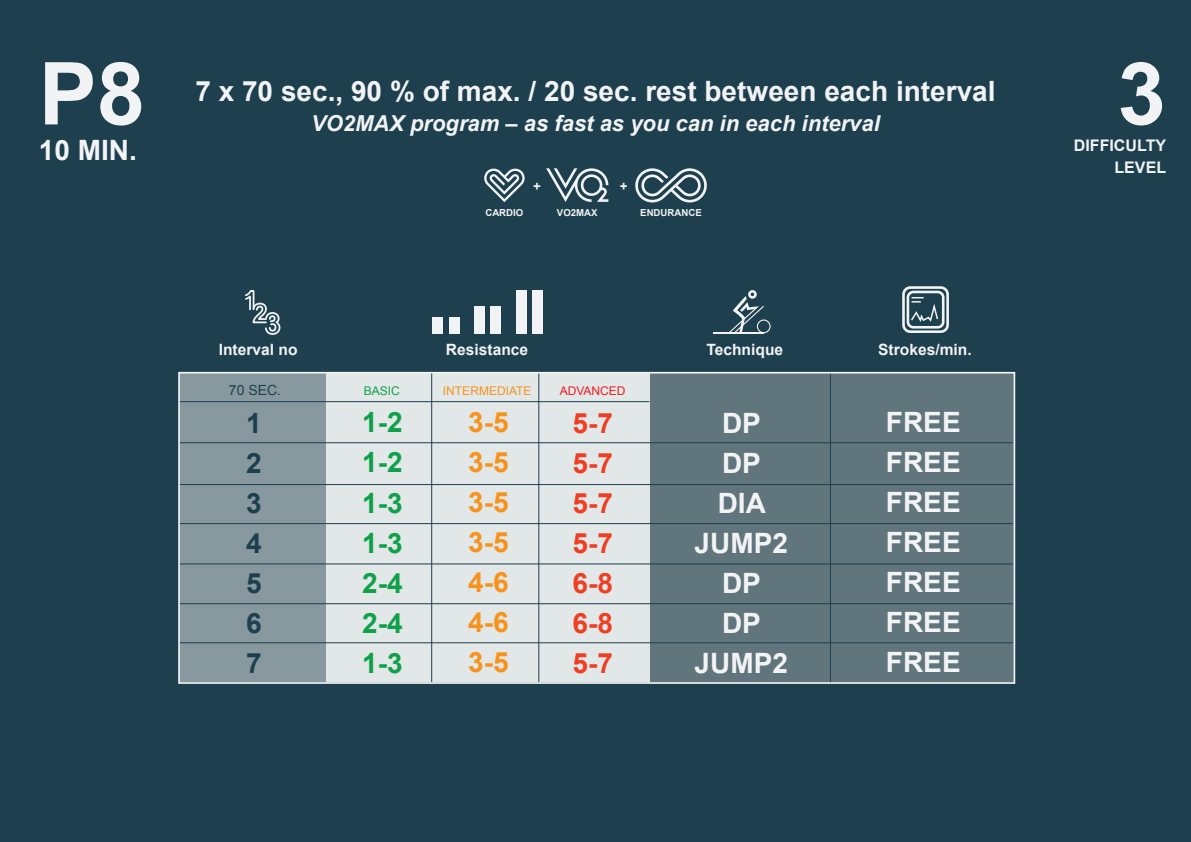
<style>
.page{position:relative;width:1191px;height:842px;background:#1d3f4e}
.page>*{position:absolute;margin:0;border:0;box-sizing:border-box;transform-origin:0 0}
.t1{font:700 87px "Arial";color:#f2f3f4}
.t2{font:700 28px/40px "Arial";color:#f2f3f4;text-align:center}
.t3{font:700 28px/40px "Arial";color:#f7931d;text-align:justify}
.t4{font:700 28px/40px "Arial";color:#0fa14a;text-align:justify}
.t5{font:700 28px/40px "Arial";color:#ef3e22;text-align:justify}
.t6{font:700 28px/40px "Arial";color:#1d3f4e;text-align:justify}
.t7{font:italic 700 22px "Arial";color:#f2f3f4}
.t8{font:700 16px/22px "Arial";color:#f2f3f4;text-align:right}
.t9{font:700 15.6px "Arial";color:#f2f3f4}
.t10{font:14px "Arial";color:#1d3f4e}
.t11{font:700 13.4px "Arial";color:#f2f3f4}
.t12{font:12px "Arial";color:#f7931d}
.t13{font:12px "Arial";color:#ee1d23}
.t14{font:12px "Arial";color:#0fa14a}
.t15{font:700 9.6px "Arial";color:#f2f3f4}
</style>
<div class="page">
<div style="left:180px;top:373px;width:147px;height:310px;background:#87999f"></div>
<div style="left:649px;top:373px;width:181px;height:310px;background:#61757c"></div>
<div style="left:326px;top:373px;width:323px;height:310px;background:#e2e7e7"></div>
<div style="left:830px;top:373px;width:184px;height:310px;background:#61757c"></div>
<hr style="left:176px;top:442px;width:837px;height:1px;background:#1d3f4e">
<hr style="left:176px;top:484px;width:837px;height:1px;background:#1d3f4e">
<hr style="left:176px;top:523px;width:837px;height:1px;background:#1d3f4e">
<hr style="left:176px;top:563px;width:837px;height:1px;background:#1d3f4e">
<hr style="left:176px;top:603px;width:837px;height:1px;background:#1d3f4e">
<hr style="left:176px;top:642px;width:837px;height:1px;background:#1d3f4e">
<hr style="left:431px;top:364px;width:1px;height:448px;background:#1d3f4e">
<hr style="left:538px;top:364px;width:1px;height:448px;background:#1d3f4e">
<hr style="left:178px;top:401px;width:471px;height:1px;background:#1d3f4e">
<hr style="left:830px;top:364px;width:1px;height:448px;background:#1d3f4e">
<div style="left:178px;top:372px;width:837px;height:312px;border:2px solid #f2f3f4"></div>
<svg style="left:484px;top:168px;width:40px;height:34px"></svg>
<svg style="left:546px;top:168px;width:62px;height:34px"></svg>
<svg style="left:635px;top:168px;width:72px;height:34px"></svg>
<svg style="left:245px;top:290px;width:36px;height:45px"></svg>
<div style="left:516px;top:290px;width:10px;height:44px;background:#f2f3f4"></div>
<div style="left:532px;top:290px;width:11px;height:44px;background:#f2f3f4"></div>
<div style="left:474px;top:306px;width:11px;height:28px;background:#f2f3f4"></div>
<div style="left:490px;top:306px;width:11px;height:28px;background:#f2f3f4"></div>
<div style="left:433px;top:318px;width:10px;height:16px;background:#f2f3f4"></div>
<div style="left:449px;top:318px;width:10px;height:16px;background:#f2f3f4"></div>
<svg style="left:902px;top:286px;width:47px;height:47px"></svg>
<hr style="left:713px;top:332px;width:50px;height:1px;background:#f2f3f4">
<svg style="left:729px;top:290px;width:41px;height:43px"></svg>
<h1 class="t1" style="left:39px;top:36px;width:108px">P8</h1>
<p class="t2" style="left:39px;top:131px;width:100px">10 MIN.</p>
<p class="t2" style="left:195px;top:72px;width:801px">7 x 70 sec., 90 % of max. / 20 sec. rest between each interval</p>
<p class="t7" style="left:311px;top:109px;width:570px">VO2MAX program – as fast as you can in each interval</p>
<p class="t11" style="left:533px;top:177px;width:9px">+</p>
<p class="t11" style="left:619px;top:177px;width:9px">+</p>
<p class="t15" style="left:485px;top:206px;width:39px">CARDIO</p>
<p class="t15" style="left:557px;top:206px;width:42px">VO2MAX</p>
<p class="t15" style="left:640px;top:206px;width:63px">ENDURANCE</p>
<p class="t9" style="left:219px;top:339px;width:80px">Interval no</p>
<p class="t9" style="left:446px;top:339px;width:84px">Resistance</p>
<p class="t9" style="left:706px;top:339px;width:78px">Technique</p>
<p class="t9" style="left:878px;top:339px;width:95px">Strokes/min.</p>
<p class="t10" style="left:229px;top:381px;width:54px">70 SEC.</p>
<p class="t14" style="left:364px;top:383px;width:38px">BASIC</p>
<p class="t12" style="left:443px;top:383px;width:90px">INTERMEDIATE</p>
<p class="t13" style="left:560px;top:383px;width:67px">ADVANCED</p>
<p class="t3" style="left:468px;top:403px;width:42px">3-5<br>3-5<br>3-5<br>3-5<br>4-6<br>4-6<br>3-5</p>
<p class="t4" style="left:362px;top:403px;width:42px">1-2<br>1-2<br>1-3<br>1-3<br>2-4<br>2-4<br>1-3</p>
<p class="t6" style="left:246px;top:404px;width:17px">1<br>2<br>3<br>4<br>5<br>6<br>7</p>
<p class="t2" style="left:694px;top:404px;width:95px">DP<br>DP<br>DIA<br>JUMP2<br>DP<br>DP<br>JUMP2</p>
<p class="t5" style="left:572px;top:404px;width:42px">5-7<br>5-7<br>5-7<br>5-7<br>6-8<br>6-8<br>5-7</p>
<p class="t2" style="left:886px;top:403px;width:76px;text-align:justify">FREE FREE FREE FREE FREE FREE FREE</p>
<h1 class="t1" style="left:1117px;top:36px;width:50px">3</h1>
<p class="t8" style="left:1074px;top:135px;width:94px">DIFFICULTY<br>LEVEL</p>
</div>
